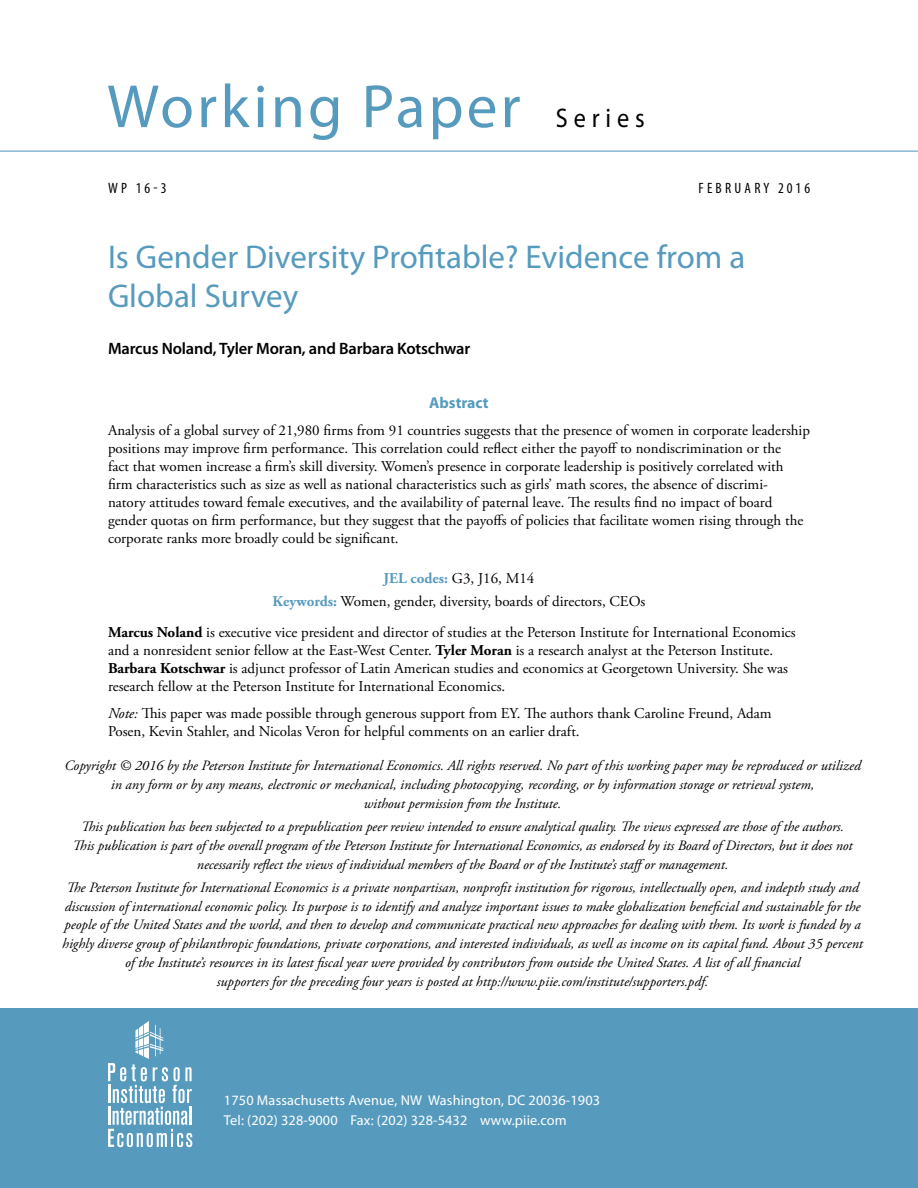
<style>
.page{position:relative;width:918px;height:1188px;background:#fff}
.page>*{position:absolute;margin:0;border:0;box-sizing:border-box;transform-origin:0 0}
.t1{font:61.5px "Myriad Pro";letter-spacing:.05em;color:#569bbe}
.t2{font:33px/39px "Myriad Pro";color:#569bbe}
.t3{font:27px "Myriad Pro";letter-spacing:.24em;color:#000;scale:.9 1}
.t4{font:600 16.5px "Myriad Pro";letter-spacing:-.01em;color:#000}
.t5{font:700 15.75px "Myriad Pro";color:#569bbe}
.t6{font:15px/18px "Adobe Garamond Pro";color:#000}
.t7{font:condensed 15px "Myriad Pro";letter-spacing:.215em;color:#000}
.t8{font:italic 14.25px/18.8px "Adobe Garamond Pro";color:#000;text-align:center}
.t9{font:14.25px/19.5px "Myriad Pro";letter-spacing:.01em;color:#fff}
.s1{font-weight:700;color:#569bbe}
.s2{font-weight:700}
.s3{font-style:italic}
</style>
<div class="page">
<hr style="left:0;top:150px;width:918px;height:2px;background:#89b9d1">
<div style="left:0;top:1008px;width:918px;height:180px;background:#569bbe"></div>
<svg style="left:108px;top:1021px;width:84px;height:126px"></svg>
<h1 class="t1" style="left:107px;top:69px;width:415px">Working Paper</h1>
<h3 class="t3" style="left:556px;top:101px;width:100px">Series</h3>
<p class="t7" style="left:108px;top:179px;width:60px">WP 16-3</p>
<p class="t7" style="left:699px;top:179px;width:113px">FEBRUARY 2016</p>
<h2 class="t2" style="left:108px;top:237px;width:639px">Is Gender Diversity Profitable? Evidence from a<br>Global Survey</h2>
<p class="t4" style="left:108px;top:338px;width:364px">Marcus Noland, Tyler Moran, and Barbara Kotschwar</p>
<p class="t5" style="left:429px;top:392px;width:61px">Abstract</p>
<p class="t6" style="left:108px;top:421px;width:704px">Analysis of a global survey of 21,980 firms from 91 countries suggests that the presence of women in corporate leadership positions may improve firm performance. This correlation could reflect either the payoff to nondiscrimination or the<br>fact that women increase a firm’s skill diversity. Women’s presence in corporate leadership is positively correlated with firm characteristics such as size as well as national characteristics such as girls’ math scores, the absence of discrimi-<br>natory attitudes toward female executives, and the availability of paternal leave. The results find no impact of board gender quotas on firm performance, but they suggest that the payoffs of policies that facilitate women rising through the corporate ranks more broadly could be significant.</p>
<p class="t6" style="left:273px;top:568px;width:374px;line-height:22.5px;text-align:center"><span class="s1">JEL codes:</span> G3, J16, M14<br><span class="s1">Keywords:</span> Women, gender, diversity, boards of directors, CEOs</p>
<p class="t6" style="left:108px;top:624px;width:689px"><span class="s2">Marcus Noland</span> is executive vice president and director of studies at the Peterson Institute for International Economics and a nonresident senior fellow at the East-West Center. <span class="s2">Tyler Moran</span> is a research analyst at the Peterson Institute.<br><span class="s2">Barbara Kotschwar</span> is adjunct professor of Latin American studies and economics at Georgetown University. She was research fellow at the Peterson Institute for International Economics.</p>
<p class="t6" style="left:108px;top:705px;width:665px"><span class="s3">Note:</span> This paper was made possible through generous support from EY. The authors thank Caroline Freund, Adam<br>Posen, Kevin Stahler, and Nicolas Veron for helpful comments on an earlier draft.</p>
<p class="t8" style="left:64px;top:757px;width:798px">Copyright © 2016 by the Peterson Institute for International Economics. All rights reserved. No part of this working paper may be reproduced or utilized in any form or by any means, electronic or mechanical, including photocopying, recording, or by information storage or retrieval system,<br>without permission from the Institute.</p>
<p class="t8" style="left:73px;top:818px;width:781px">This publication has been subjected to a prepublication peer review intended to ensure analytical quality. The views expressed are those of the authors.<br>This publication is part of the overall program of the Peterson Institute for International Economics, as endorsed by its Board of Directors, but it does not necessarily reflect the views of individual members of the Board or of the Institute’s staffor management.</p>
<p class="t8" style="left:62px;top:878px;width:802px">The Peterson Institute for International Economics is a private nonpartisan, nonprofit institution for rigorous, intellectually open, and indepth study and discussion of international economic policy. Its purpose is to identify and analyze important issues to make globalization beneficial and sustainable for the people of the United States and the world, and then to develop and communicate practical new approaches for dealing with them. Its work is funded by a highly diverse group of philanthropic foundations, private corporations, and interested individuals, as well as income on its capital fund. About 35 percent of the Institute’s resources in its latest fiscal year were provided by contributors from outside the United States. A list of all financial<br>supporters for the preceding four years is posted at http://www.piie.com/institute/supporters.pdf.</p>
<p class="t9" style="left:224px;top:1090px;width:378px">1750 Massachusetts Avenue, NW Washington, DC 20036-1903<br>Tel: (202) 328-9000 Fax: (202) 328-5432 www.piie.com</p>
</div>
